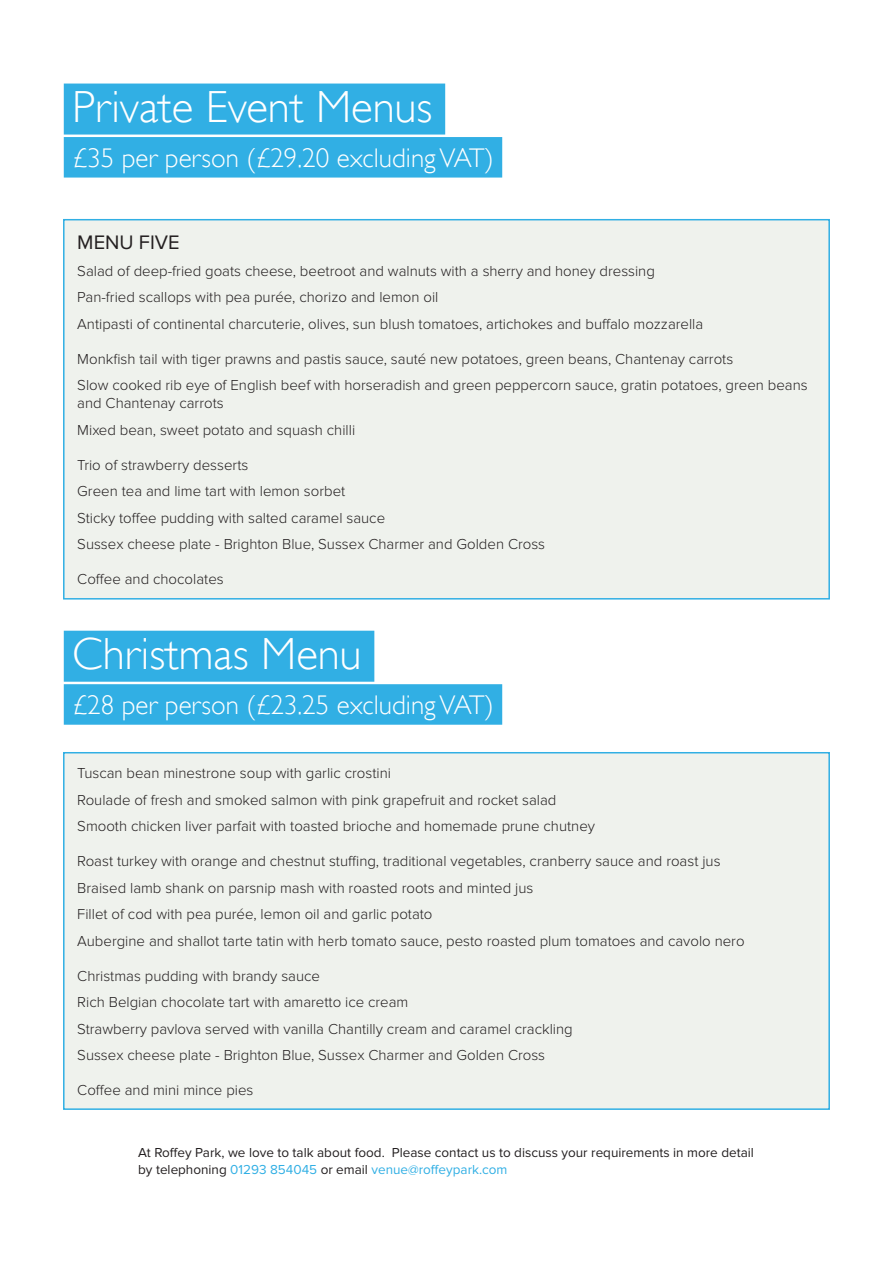
<style>
.page{position:relative;width:893px;height:1263px;background:#fff}
.page>*{position:absolute;margin:0;border:0;box-sizing:border-box;transform-origin:0 0}
.Page_Heading_Pink{font:300 45px "Gill Sans";color:#fff}
.Sub_heading_Pink{font:300 27px "Gill Sans";color:#fff}
.Subheadings{font:20.25px "Proxima Nova";color:#231f20}
.report_content{font:300 15px/18px "Proxima Nova";color:#231f20}
.t1{font:13.5px/16.5px "Proxima Nova";color:#231f20}
.s1{color:#31afe4}
</style>
<div class="page">
<div style="left:64px;top:84px;width:381px;height:51px;background:#31afe4"></div>
<div style="left:64px;top:137px;width:438px;height:41px;background:#31afe4"></div>
<div style="left:64px;top:631px;width:310px;height:51px;background:#31afe4"></div>
<div style="left:64px;top:684px;width:438px;height:41px;background:#31afe4"></div>
<div style="left:64px;top:220px;width:765px;height:379px;background:#eff2ed"></div>
<div style="left:63px;top:219px;width:767px;height:380px;border:2px solid #31afe4"></div>
<div style="left:64px;top:753px;width:765px;height:356px;background:#eff2ed"></div>
<div style="left:63px;top:752px;width:767px;height:358px;border:2px solid #31afe4"></div>
<p class="Page_Heading_Pink" style="left:72px;top:81px;width:362px">Private Event Menus</p>
<p class="Sub_heading_Pink" style="left:72px;top:142px;width:423px">£35 per person (£29.20 excluding VAT)</p>
<p class="Subheadings" style="left:77px;top:231px;width:104px">MENU FIVE</p>
<p class="report_content" style="left:77px;top:262px;width:579px">Salad of deep-fried goats cheese, beetroot and walnuts with a sherry and honey dressing</p>
<p class="report_content" style="left:77px;top:288px;width:363px">Pan-fried scallops with pea purée, chorizo and lemon oil</p>
<p class="report_content" style="left:77px;top:315px;width:627px">Antipasti of continental charcuterie, olives, sun blush tomatoes, artichokes and buffalo mozzarella</p>
<p class="report_content" style="left:77px;top:350px;width:657px">Monkfish tail with tiger prawns and pastis sauce, sauté new potatoes, green beans, Chantenay carrots</p>
<p class="report_content" style="left:77px;top:376px;width:732px">Slow cooked rib eye of English beef with horseradish and green peppercorn sauce, gratin potatoes, green beans and Chantenay carrots</p>
<p class="report_content" style="left:77px;top:421px;width:279px">Mixed bean, sweet potato and squash chilli</p>
<p class="report_content" style="left:77px;top:456px;width:173px">Trio of strawberry desserts</p>
<p class="report_content" style="left:77px;top:482px;width:270px">Green tea and lime tart with lemon sorbet</p>
<p class="report_content" style="left:77px;top:509px;width:309px">Sticky toffee pudding with salted caramel sauce</p>
<p class="report_content" style="left:77px;top:535px;width:469px">Sussex cheese plate - Brighton Blue, Sussex Charmer and Golden Cross</p>
<p class="report_content" style="left:77px;top:570px;width:148px">Coffee and chocolates</p>
<p class="Page_Heading_Pink" style="left:72px;top:628px;width:291px">Christmas Menu</p>
<p class="Sub_heading_Pink" style="left:72px;top:689px;width:423px">£28 per person (£23.25 excluding VAT)</p>
<p class="report_content" style="left:77px;top:764px;width:315px">Tuscan bean minestrone soup with garlic crostini</p>
<p class="report_content" style="left:77px;top:791px;width:481px">Roulade of fresh and smoked salmon with pink grapefruit and rocket salad</p>
<p class="report_content" style="left:77px;top:817px;width:519px">Smooth chicken liver parfait with toasted brioche and homemade prune chutney</p>
<p class="report_content" style="left:77px;top:852px;width:645px">Roast turkey with orange and chestnut stuffing, traditional vegetables, cranberry sauce and roast jus</p>
<p class="report_content" style="left:77px;top:879px;width:457px">Braised lamb shank on parsnip mash with roasted roots and minted jus</p>
<p class="report_content" style="left:77px;top:905px;width:357px">Fillet of cod with pea purée, lemon oil and garlic potato</p>
<p class="report_content" style="left:77px;top:932px;width:669px">Aubergine and shallot tarte tatin with herb tomato sauce, pesto roasted plum tomatoes and cavolo nero</p>
<p class="report_content" style="left:77px;top:967px;width:244px">Christmas pudding with brandy sauce</p>
<p class="report_content" style="left:77px;top:993px;width:333px">Rich Belgian chocolate tart with amaretto ice cream</p>
<p class="report_content" style="left:77px;top:1020px;width:497px">Strawberry pavlova served with vanilla Chantilly cream and caramel crackling</p>
<p class="report_content" style="left:77px;top:1046px;width:469px">Sussex cheese plate - Brighton Blue, Sussex Charmer and Golden Cross</p>
<p class="report_content" style="left:77px;top:1081px;width:178px">Coffee and mini mince pies</p>
<p class="t1" style="left:138px;top:1145px;width:617px">At Roffey Park, we love to talk about food. Please contact us to discuss your requirements in more detail by telephoning <span class="s1">01293 854045</span> or email <span class="s1">venue@roffeypark.com</span></p>
</div>
